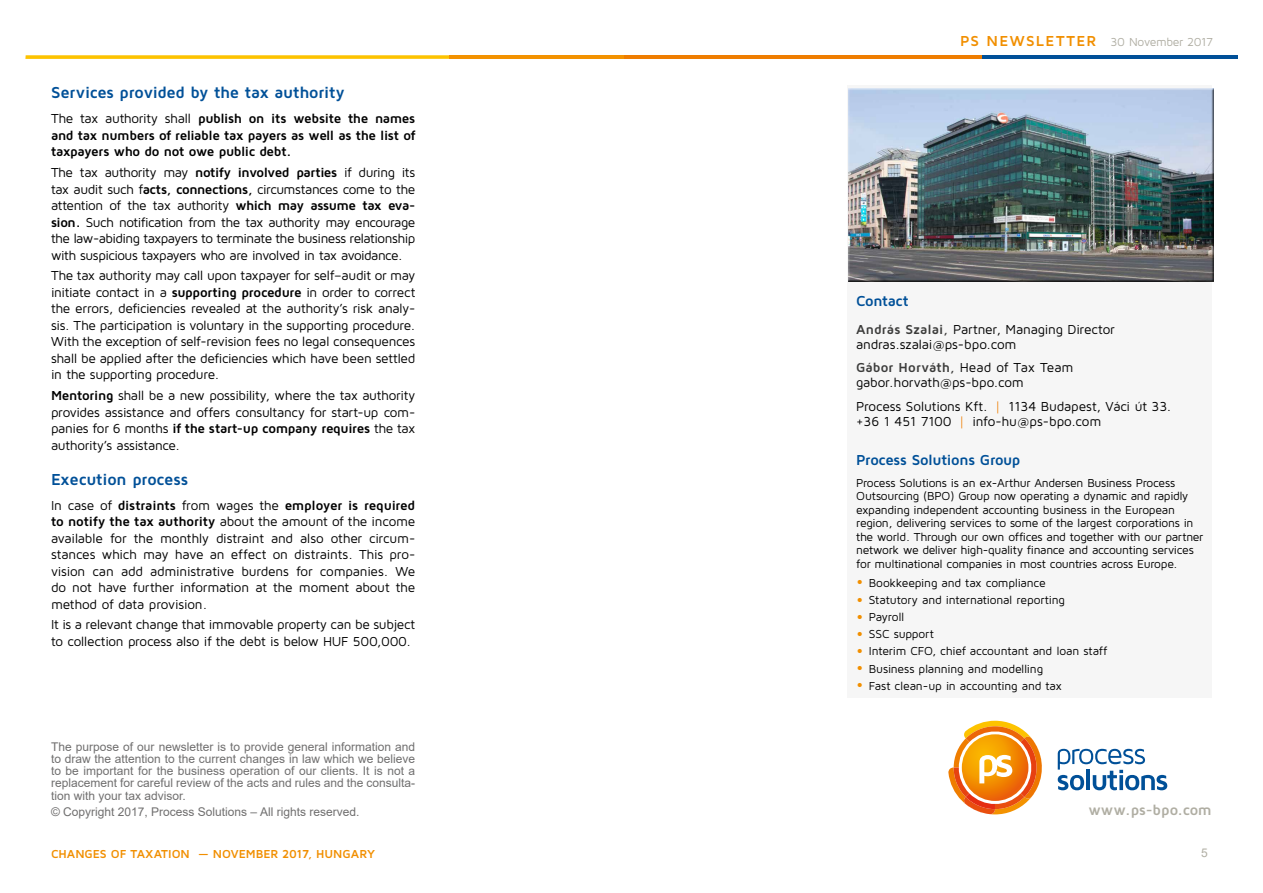
<style>
.page{position:relative;width:1263px;height:893px;background:#fff}
.page>*{position:absolute;margin:0;border:0;box-sizing:border-box;transform-origin:0 0}
.Heading_2a{font:700 16.5px "Maven Pro";letter-spacing:-.01em;color:#005098}
.PS_Intro_title{font:700 15px "Maven Pro";letter-spacing:-.02em;color:#005098}
.t1{font:700 15px "Maven Pro";letter-spacing:-.005em;color:#b0aea3}
.t2{font:700 15px "Maven Pro";letter-spacing:.08em;color:#f18f00}
.Body_text{font:13.5px/16.5px "Maven Pro";letter-spacing:-.02em;color:#000;text-align:justify}
.PS_Intro_Contacts{font:13.5px/15px "Maven Pro";letter-spacing:-.01em;color:#000}
.Body_text-2{font:700 13.5px/16.5px "Maven Pro";letter-spacing:-.025em;color:#000;text-align:justify}
.PS_Intro_Body_text{font:12px/13.5px "Maven Pro";letter-spacing:-.02em;color:#000}
.Disclaimer{font:12px/12px "Arial";color:#706f6f;text-align:justify}
.t3{font:700 12px "Maven Pro";letter-spacing:-.01em;color:#f18f00}
.t4{font:12px "Maven Pro";letter-spacing:-.03em;color:#b0aea3}
.t5{font:12px "Arial";color:#b0aea3}
.s1{font-weight:400}
.s2{font-weight:700}
.s3{font-weight:700;color:#3c3c3b}
.s4{font-size:18px;color:#f18f00}
</style>
<div class="page">
<svg style="left:25px;top:55px;width:424px;height:4px;background:#fdc81a"></svg>
<svg style="left:449px;top:55px;width:788px;height:4px;background:#a27331"></svg>
<div style="left:848px;top:85px;width:364px;height:612px;background:#f6f6f6"></div>
<svg style="left:1058px;top:749px;width:109px;height:41px"></svg>
<svg style="left:948px;top:721px;width:94px;height:93px"></svg>
<div style="left:846px;top:87px;width:367px;height:195px;background:#000;opacity:.75"></div>
<p class="Heading_2a" style="left:51px;top:82px;width:295px">Services provided by the tax authority</p>
<p class="Body_text-2" style="left:51px;top:110px;width:366px"><span class="s1">The tax authority shall</span> publish on its website the names and tax numbers of reliable tax payers as well as the list of taxpayers who do not owe public debt.</p>
<p class="Body_text" style="left:51px;top:164px;width:366px">The tax authority may <span class="s2">notify involved parties</span> if during its tax audit such f<span class="s2">acts, connections,</span> circumstances come to the attention of the tax authority <span class="s2">which may assume tax eva&shy;sion.</span> Such notification from the tax authority may encourage the law-abiding taxpayers to terminate the business relationship with suspicious taxpayers who are involved in tax avoidance.</p>
<p class="Body_text" style="left:51px;top:267px;width:366px">The tax authority may call upon taxpayer for self–audit or may initiate contact in a <span class="s2">supporting procedure</span> in order to correct the errors, deficiencies revealed at the authority’s risk analy&shy;sis. The participation is voluntary in the supporting procedure.<br>With the exception of self-revision fees no legal consequences shall be applied after the deficiencies which have been settled in the supporting procedure.</p>
<p class="Body_text" style="left:51px;top:387px;width:366px"><span class="s2">Mentoring</span> shall be a new possibility, where the tax authority provides assistance and offers consultancy for start-up com&shy;panies for 6 months <span class="s2">if the start-up company requires</span> the tax authority’s assistance.</p>
<p class="Heading_2a" style="left:51px;top:468px;width:139px">Execution process</p>
<p class="Body_text" style="left:51px;top:496px;width:366px">In case of <span class="s2">distraints</span> from wages the <span class="s2">employer is required to notify the tax authority</span> about the amount of the income available for the monthly distraint and also other circum&shy;stances which may have an effect on distraints. This pro&shy;vision can add administrative burdens for companies. We do not have further information at the moment about the method of data provision.</p>
<p class="Body_text" style="left:51px;top:616px;width:366px">It is a relevant change that immovable property can be subject to collection process also if the debt is below HUF 500,000.</p>
<p class="Disclaimer" style="left:51px;top:741px;width:366px">The purpose of our newsletter is to provide general information and to draw the attention to the current changes in law which we believe to be important for the business operation of our clients. It is not a replacement for careful review of the acts and rules and the consulta&shy;tion with your tax advisor.</p>
<p class="Disclaimer" style="left:51px;top:805px;width:310px">© Copyright 2017, Process Solutions – All rights reserved.</p>
<p class="t3" style="left:51px;top:846px;width:17px">Changes</p>
<p class="t3" style="left:111px;top:846px;width:35px">of Taxation</p>
<p class="t3" style="left:198px;top:846px;width:24px">— november</p>
<p class="t3" style="left:282px;top:846px;width:94px">2017, HUNGARY</p>
<p class="t2" style="left:960px;top:31px;width:97px">PS Newsletter</p>
<p class="t4" style="left:1110px;top:34px;width:104px">30 November 2017</p>
<p class="PS_Intro_title" style="left:856px;top:291px;width:54px">Contact</p>
<p class="PS_Intro_Contacts" style="left:856px;top:321px;width:260px"><span class="s3">András Szalai,</span> Partner, Managing Director andras.szalai@ps-bpo.com</p>
<p class="PS_Intro_Contacts" style="left:856px;top:360px;width:219px"><span class="s3">Gábor Horváth,</span> Head of Tax Team gabor.horvath@ps-bpo.com</p>
<p class="PS_Intro_Contacts" style="left:856px;top:398px;width:133px">Process Solutions Kft.</p>
<p class="PS_Intro_Contacts" style="left:1008px;top:398px;width:164px">1134 Budapest, Váci út 33.</p>
<p class="PS_Intro_Contacts" style="left:856px;top:413px;width:97px">+36 1 451 7100</p>
<p class="PS_Intro_Contacts" style="left:972px;top:413px;width:130px">info-hu@ps-bpo.com</p>
<p class="PS_Intro_title" style="left:856px;top:450px;width:166px">Process Solutions Group</p>
<p class="PS_Intro_Body_text" style="left:856px;top:475px;width:349px">Process Solutions is an ex-Arthur Andersen Business Process Outsourcing (BPO) Group now operating a dynamic and rapidly expanding independent accounting business in the European region, delivering services to some of the largest corporations in the world. Through our own offices and together with our partner network we deliver high-quality finance and accounting services for multinational companies in most countries across Europe.</p>
<p class="PS_Intro_Body_text" style="left:856px;top:576px;width:191px"><span class="s4">•</span> Bookkeeping and tax compliance</p>
<p class="PS_Intro_Body_text" style="left:856px;top:593px;width:210px"><span class="s4">•</span> Statutory and international reporting</p>
<p class="PS_Intro_Body_text" style="left:856px;top:610px;width:50px"><span class="s4">•</span> Payroll</p>
<p class="PS_Intro_Body_text" style="left:856px;top:627px;width:79px"><span class="s4">•</span> SSC support</p>
<p class="PS_Intro_Body_text" style="left:856px;top:644px;width:252px"><span class="s4">•</span> Interim CFO, chief accountant and loan staff</p>
<p class="PS_Intro_Body_text" style="left:856px;top:661px;width:188px"><span class="s4">•</span> Business planning and modelling</p>
<p class="PS_Intro_Body_text" style="left:856px;top:678px;width:207px"><span class="s4">•</span> Fast clean-up in accounting and tax</p>
<p class="t1" style="left:1088px;top:800px;width:125px">www.ps-bpo.com</p>
<p class="t5" style="left:1201px;top:845px;width:8px">5</p>
</div>
